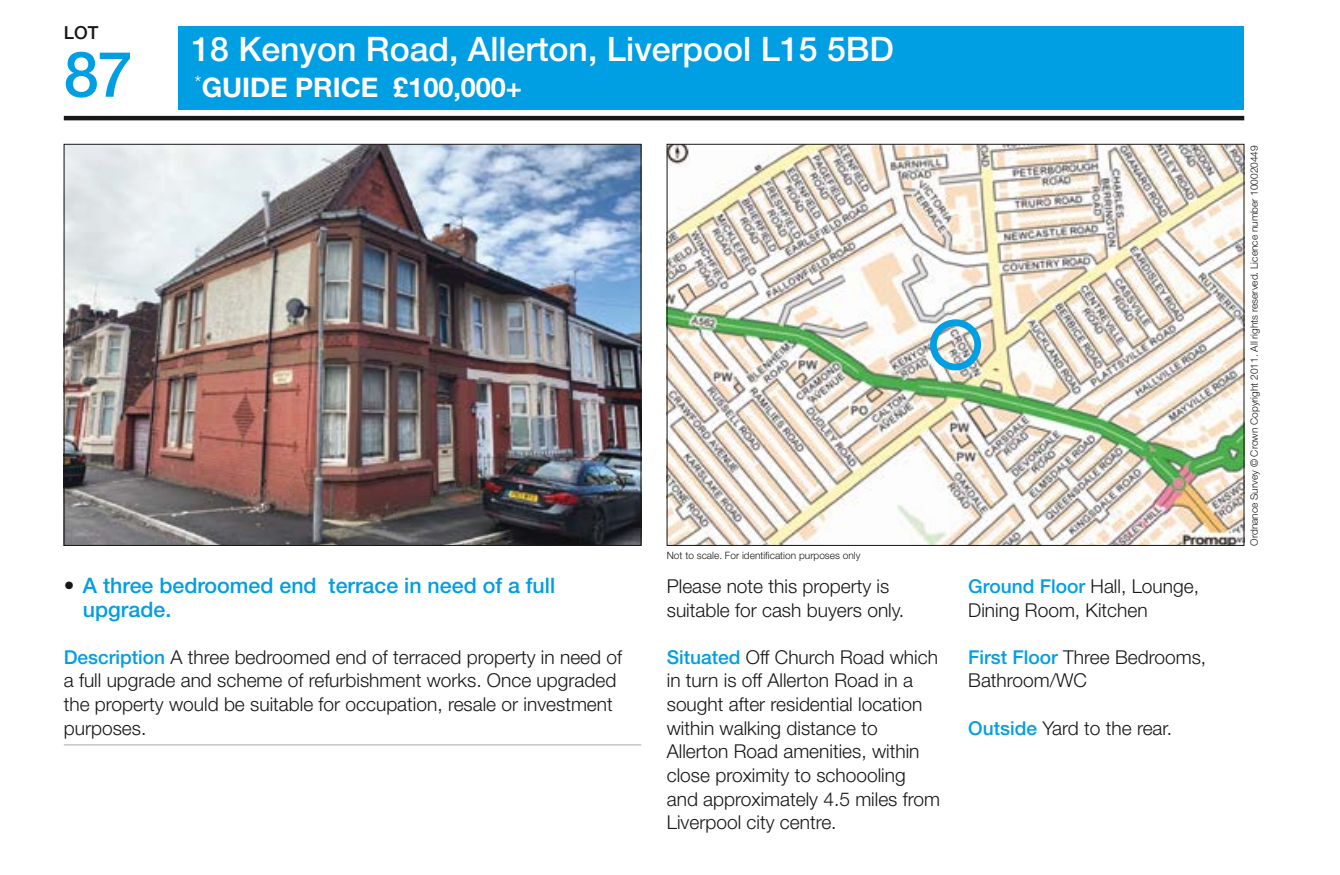
<style>
.page{position:relative;width:1340px;height:875px;background:#fff}
.page>*{position:absolute;margin:0;border:0;box-sizing:border-box;transform-origin:0 0}
.t1{font:500 63px "Helvetica Neue LT Std";color:#009ee3}
.t2{font:500 33.75px "Helvetica Neue LT Std";color:#fff}
.t3{font:700 27px "Helvetica Neue LT Std";color:#fff}
.t4{font:500 21.38px/23.6px "Helvetica Neue LT Std";color:#009ee3}
.t5{font:300 19.12px/23.6px "Helvetica Neue LT Std";color:#181716}
.t6{font:500 18px "Helvetica Neue LT Std";color:#181716}
.t7{font:300 10.12px "Helvetica Neue LT Std";color:#181716}
.s1{color:#181716}
.s2{font-weight:500;color:#009ee3}
</style>
<div class="page">
<div style="left:179px;top:27px;width:1065px;height:83px;background:#009ee3"></div>
<img style="left:66px;top:146px;width:573px;height:398px">
<img style="left:668px;top:146px;width:574px;height:398px">
<hr style="left:64px;top:116px;width:1180px;height:4px;background:#181716">
<hr style="left:64px;top:744px;width:577px;height:1px;background:#b1b2b3">
<div style="left:930px;top:319px;width:51px;height:51px;border:7px solid #009ee3;border-radius:50%"></div>
<p class="t6" style="left:64px;top:22px;width:36px">LOT</p>
<h1 class="t1" style="left:64px;top:37px;width:70px">87</h1>
<h2 class="t2" style="left:191px;top:29px;width:704px">18 Kenyon Road, Allerton, Liverpool L15 5BD</h2>
<h3 class="t3" style="left:195px;top:70px;width:329px"><sup>*</sup>GUIDE PRICE £100,000+</h3>
<p class="t4" style="left:83px;top:573px;width:474px;text-indent:-19px"><span class="s1">•</span> A three bedroomed end terrace in need of a full upgrade.</p>
<p class="t5" style="left:64px;top:645px;width:560px"><span class="s2">Description</span> A three bedroomed end of terraced property in need of a full upgrade and scheme of refurbishment works. Once upgraded the property would be suitable for occupation, resale or investment purposes.</p>
<p class="t7" style="left:666px;top:549px;width:195px">Not to scale. For identification purposes only</p>
<p class="t5" style="left:666px;top:574px;width:239px">Please note this property is suitable for cash buyers only.</p>
<p class="t5" style="left:666px;top:645px;width:275px"><span class="s2">Situated</span> Off Church Road which in turn is off Allerton Road in a sought after residential location within walking distance to<br>Allerton Road amenities, within close proximity to schoooling and approximately 4.5 miles from<br>Liverpool city centre.</p>
<p class="t5" style="left:968px;top:574px;width:232px"><span class="s2">Ground Floor</span> Hall, Lounge,<br>Dining Room, Kitchen</p>
<p class="t5" style="left:968px;top:645px;width:239px"><span class="s2">First Floor</span> Three Bedrooms,<br>Bathroom/WC</p>
<p class="t5" style="left:968px;top:716px;width:205px"><span class="s2">Outside</span> Yard to the rear.</p>
<p class="t7" style="left:1248px;top:546px;width:402px;rotate:-90deg">Ordnance Survey © Crown Copyright 2011. All rights reserved. Licence number 100020449</p>
</div>
